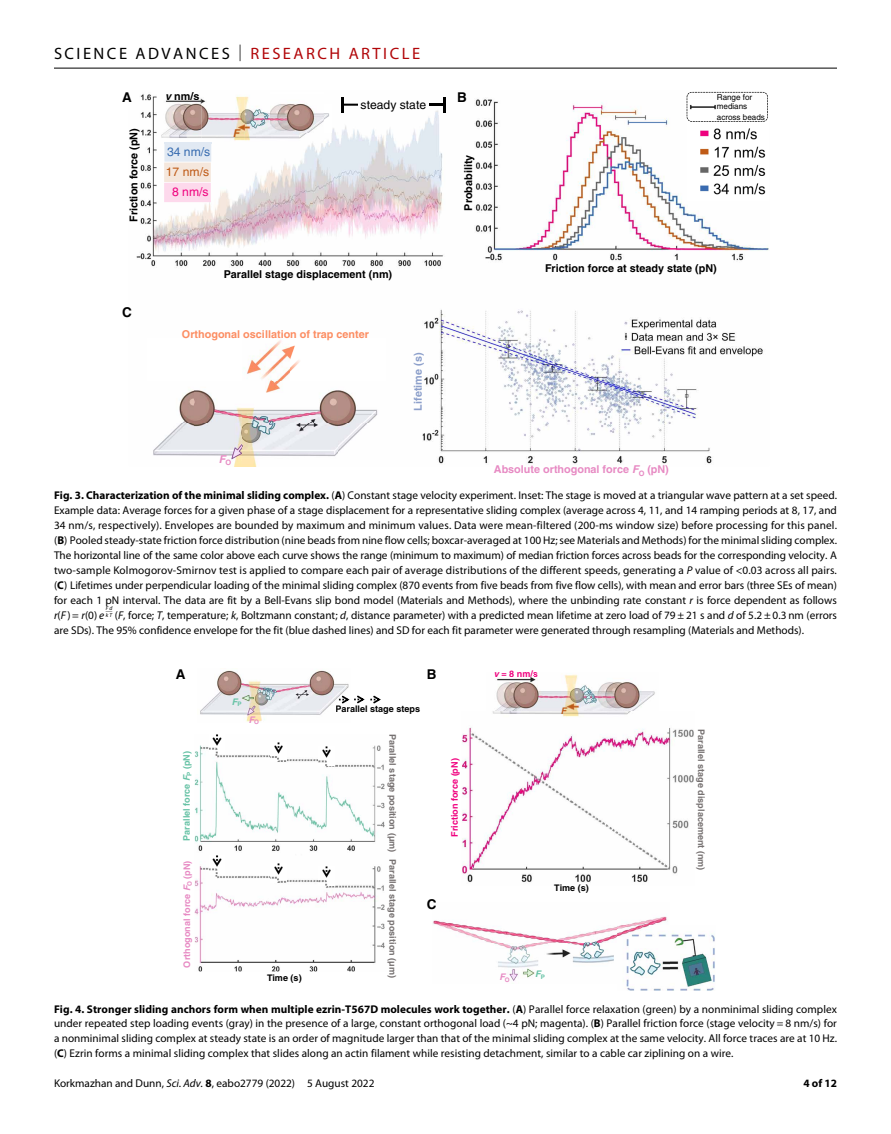
<style>
.page{position:relative;width:891px;height:1134px;background:#fff}
.page>*{position:absolute;margin:0;border:0;box-sizing:border-box;transform-origin:0 0}
.t1{font:16.5px "Myriad Pro";letter-spacing:.15em;color:#000}
.t2{font:700 13.5px "Helvetica";color:#000}
.t3{font:12.15px "Helvetica";color:#000}
.t4{font:12.15px "Helvetica";color:#386cb0}
.t5{font:12.15px "Helvetica";color:#bf5b17}
.t6{font:12.15px "Helvetica";color:#f0027f}
.t7{font:11.25px/15px "Myriad Pro";color:#000;text-align:justify}
.t8{font:700 11.25px "Myriad Pro";color:#000}
.t9{font:700 10.8px "Helvetica";color:#000}
.t10{font:700 10.8px "Helvetica";color:#fc8d62}
.t11{font:700 10.8px "Helvetica";color:#e78ac3}
.t12{font:700 10.8px "Helvetica";color:#8da0cb}
.t13{font:italic 700 10.8px "Helvetica";color:#e78ac3}
.t14{font:italic 700 10.8px "Helvetica";color:#bf5b17}
.t15{font:700 9px "Helvetica";color:#767171}
.t16{font:700 9px "Helvetica";color:#000}
.t17{font:700 9px "Helvetica";color:#f0027f}
.t18{font:700 9px "Helvetica";color:#e78ac3}
.t19{font:700 9px "Helvetica";color:#66c2a5}
.t20{font:italic 700 9px "Helvetica";color:#66c2a5}
.t21{font:italic 700 9px "Helvetica";color:#e78ac3}
.t22{font:italic 700 9px "Helvetica";color:#bf5b17}
.t23{font:8.1px/9.4px "Helvetica";color:#000}
.t24{font:700 6.3px "Helvetica";color:#e78ac3}
.t25{font:italic 5.7px "Myriad Pro";color:#000}
.s1{font-weight:300}
.s2{color:#b10508}
.s3{font-style:italic}
.s4{font-weight:700}
.s5{font-style:normal;font-size:6.45px}
</style>
<div class="page">
<hr style="left:54px;top:68px;width:783px;height:1px;background:#000">
<img style="left:136px;top:91px;width:633px;height:373px">
<img style="left:147px;top:339px;width:239px;height:128px">
<svg style="left:341px;top:98px;width:17px;height:15px"></svg>
<svg style="left:429px;top:98px;width:16px;height:15px"></svg>
<img style="left:164px;top:143px;width:47px;height:59px">
<img style="left:173px;top:187px;width:35px;height:9px">
<img style="left:167px;top:147px;width:43px;height:9px">
<img style="left:167px;top:167px;width:42px;height:10px">
<div style="left:270px;top:92px;width:54px;height:41px;background:#fff"></div>
<img style="left:158px;top:95px;width:173px;height:48px">
<img style="left:324px;top:104px;width:7px;height:29px">
<img style="left:270px;top:95px;width:54px;height:38px">
<svg style="left:167px;top:95px;width:32px;height:5px"></svg>
<img style="left:687px;top:115px;width:82px;height:85px">
<img style="left:686px;top:99px;width:1px;height:18px">
<svg style="left:687px;top:92px;width:81px;height:30px"></svg>
<img style="left:195px;top:742px;width:190px;height:230px">
<img style="left:626px;top:933px;width:89px;height:58px">
<img style="left:433px;top:920px;width:189px;height:23px">
<img style="left:622px;top:916px;width:45px;height:10px">
<img style="left:494px;top:943px;width:120px;height:38px">
<img style="left:617px;top:926px;width:52px;height:58px">
<img style="left:271px;top:863px;width:16px;height:19px">
<img style="left:319px;top:867px;width:16px;height:19px">
<img style="left:209px;top:855px;width:16px;height:19px">
<img style="left:462px;top:727px;width:232px;height:156px">
<img style="left:271px;top:743px;width:16px;height:19px">
<img style="left:319px;top:747px;width:16px;height:18px">
<img style="left:209px;top:735px;width:16px;height:19px">
<img style="left:492px;top:674px;width:163px;height:43px">
<svg style="left:495px;top:673px;width:43px;height:4px"></svg>
<img style="left:200px;top:670px;width:149px;height:52px">
<svg style="left:336px;top:696px;width:45px;height:17px"></svg>
<h1 class="t1" style="left:54px;top:40px;width:368px">SCIENCE ADVANCES <span class="s1">|</span> <span class="s2">RESEARCH ARTICLE</span></h1>
<p class="t2" style="left:122px;top:89px;width:11px">A</p>
<p class="t9" style="left:127px;top:222px;width:95px;rotate:-90deg">Friction force (pN)</p>
<p class="t2" style="left:122px;top:304px;width:11px">C</p>
<p class="t9" style="left:165px;top:89px;width:36px"><span class="s3">v</span> nm/s</p>
<p class="t4" style="left:167px;top:144px;width:45px">34 nm/s</p>
<p class="t5" style="left:166px;top:165px;width:45px">17 nm/s</p>
<p class="t6" style="left:172px;top:185px;width:38px">8 nm/s</p>
<p class="t14" style="left:233px;top:127px;width:8px">F</p>
<p class="t3" style="left:361px;top:98px;width:67px">steady state</p>
<p class="t9" style="left:224px;top:268px;width:170px">Parallel stage displacement (nm)</p>
<p class="t10" style="left:182px;top:328px;width:189px">Orthogonal oscillation of trap center</p>
<p class="t13" style="left:219px;top:453px;width:14px">F<sub>O</sub></p>
<p class="t12" style="left:411px;top:411px;width:59px;rotate:-90deg">Lifetime (s)</p>
<p class="t2" style="left:457px;top:89px;width:11px">B</p>
<p class="t9" style="left:462px;top:211px;width:57px;rotate:-90deg">Probability</p>
<p class="t23" style="left:717px;top:92px;width:37px">Range for medians</p>
<p class="t23" style="left:717px;top:112px;width:50px">across beads</p>
<p class="t9" style="left:545px;top:262px;width:173px">Friction force at steady state (pN)</p>
<p class="t11" style="left:494px;top:463px;width:176px">Absolute orthogonal force <span class="s3">F</span><sub>O</sub> (pN)</p>
<p class="t7" style="left:54px;top:488px;width:785px"><span class="s4">Fig. 3. Characterization of the minimal sliding complex.</span> (<span class="s4">A</span>) Constant stage velocity experiment. Inset: The stage is moved at a triangular wave pattern at a set speed.<br>Example data: Average forces for a given phase of a stage displacement for a representative sliding complex (average across 4, 11, and 14 ramping periods at 8, 17, and 34 nm/s, respectively). Envelopes are bounded by maximum and minimum values. Data were mean-filtered (200-ms window size) before processing for this panel. (<span class="s4">B</span>) Pooled steady-state friction force distribution (nine beads from nine flow cells; boxcar-averaged at 100 Hz; see Materials and Methods) for the minimal sliding complex.<br>The horizontal line of the same color above each curve shows the range (minimum to maximum) of median friction forces across beads for the corresponding velocity. A two-sample Kolmogorov-Smirnov test is applied to compare each pair of average distributions of the different speeds, generating a <span class="s3">P</span> value of &lt;0.03 across all pairs. (<span class="s4">C</span>) Lifetimes under perpendicular loading of the minimal sliding complex (870 events from five beads from five flow cells), with mean and error bars (three SEs of mean) for each 1 pN interval. The data are fit by a Bell-Evans slip bond model (Materials and Methods), where the unbinding rate constant <span class="s3">r</span> is force dependent as follows <span class="s3">r</span>(<span class="s3">F</span> )= <span class="s3">r</span>(0) <span class="s3">e</span> <sup>k</sup> <sup>T</sup> (<span class="s3">F</span>, force; <span class="s3">T</span>, temperature; <span class="s3">k</span>, Boltzmann constant; <span class="s3">d</span>, distance parameter) with a predicted mean lifetime at zero load of 79 ± 21 s and <span class="s3">d</span> of 5.2 ± 0.3 nm (errors</p>
<p class="t25" style="left:106px;top:604px;width:8px">F<span class="s5">_</span>d</p>
<p class="t7" style="left:54px;top:623px;width:752px">are SDs). The 95% confidence envelope for the fit (blue dashed lines) and SD for each fit parameter were generated through resampling (Materials and Methods).</p>
<p class="t2" style="left:176px;top:666px;width:11px">A</p>
<p class="t2" style="left:427px;top:666px;width:11px">B</p>
<p class="t16" style="left:335px;top:704px;width:86px">Parallel stage steps</p>
<p class="t17" style="left:494px;top:668px;width:46px"><span class="s3">v</span> = 8 nm/s</p>
<p class="t20" style="left:232px;top:696px;width:11px">F<sub>P</sub></p>
<p class="t22" style="left:561px;top:706px;width:7px">F</p>
<p class="t21" style="left:249px;top:714px;width:12px">F<sub>O</sub></p>
<p class="t15" style="left:398px;top:734px;width:246px;rotate:90deg">Parallel stage position (µm) Parallel stage position (µm)</p>
<p class="t19" style="left:181px;top:841px;width:91px;rotate:-90deg">Parallel force <span class="s3">F</span><sub>P</sub> (pN)</p>
<p class="t17" style="left:449px;top:837px;width:80px;rotate:-90deg">Friction force (pN)</p>
<p class="t18" style="left:181px;top:968px;width:108px;rotate:-90deg">Orthogonal force <span class="s3">F</span><sub>O</sub> (pN)</p>
<p class="t2" style="left:427px;top:896px;width:11px">C</p>
<p class="t16" style="left:267px;top:972px;width:36px">Time (s)</p>
<p class="t16" style="left:554px;top:882px;width:36px">Time (s)</p>
<p class="t21" style="left:499px;top:972px;width:7px">F</p>
<p class="t20" style="left:535px;top:969px;width:11px">F<sub>P</sub></p>
<p class="t24" style="left:505px;top:976px;width:6px">O</p>
<p class="t15" style="left:707px;top:729px;width:143px;rotate:90deg">Parallel stage displacement (nm)</p>
<p class="t7" style="left:54px;top:1001px;width:784px"><span class="s4">Fig. 4. Stronger sliding anchors form when multiple ezrin-T567D molecules work together.</span> (<span class="s4">A</span>) Parallel force relaxation (green) by a nonminimal sliding complex under repeated step loading events (gray) in the presence of a large, constant orthogonal load (~4 pN; magenta). (<span class="s4">B</span>) Parallel friction force (stage velocity = 8 nm/s) for a nonminimal sliding complex at steady state is an order of magnitude larger than that of the minimal sliding complex at the same velocity. All force traces are at 10 Hz. (<span class="s4">C</span>) Ezrin forms a minimal sliding complex that slides along an actin filament while resisting detachment, similar to a cable car ziplining on a wire.</p>
<p class="t7" style="left:54px;top:1076px;width:322px">Korkmazhan and Dunn, <span class="s3">Sci. Adv.</span> <span class="s4">8</span>, eabo2779 (2022) 5 August 2022</p>
<p class="t8" style="left:803px;top:1074px;width:35px">4 of 12</p>
</div>
